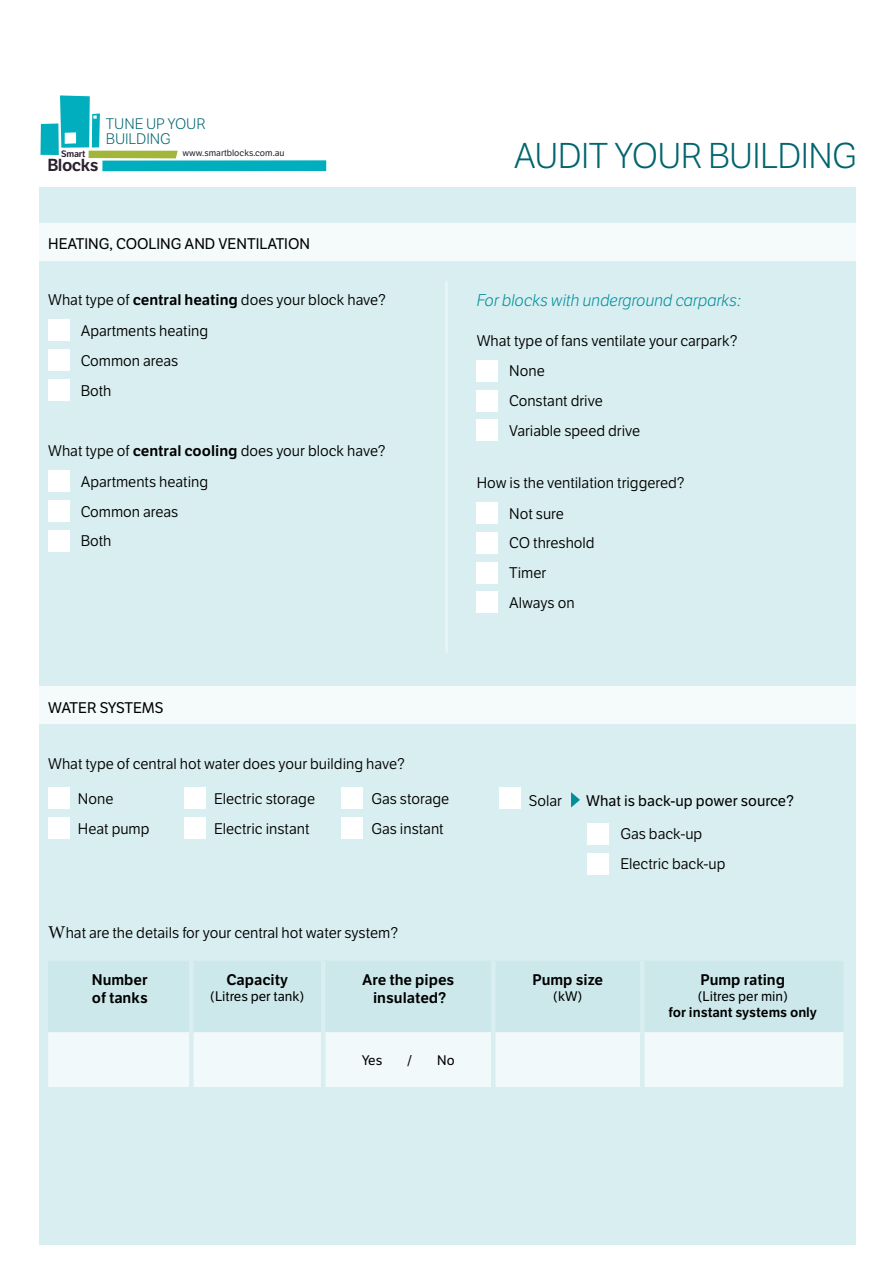
<style>
.page{position:relative;width:893px;height:1263px;background:#fff}
.page>*{position:absolute;margin:0;border:0;box-sizing:border-box;transform-origin:0 0}
.t1{font:300 34.8px "LFT Etica";letter-spacing:-.02em;color:#01656e}
.t2{font:600 16.95px "LFT Etica";letter-spacing:-.03em;color:#2b2030}
.t3{font:italic 300 16.5px "LFT Etica";color:#008e9b}
.t4{font:15px/30px "LFT Etica";color:#000}
.t5{font:600 15px/18px "LFT Etica";color:#000}
.t6{font:15px "LFT Etica";color:#000}
.t7{font:15px "LFT Etica";letter-spacing:-.03em;color:#000}
.t8{font:300 14.85px/14.9px "LFT Etica";letter-spacing:-.005em;color:#01656e}
.t9{font:13.5px "LFT Etica";color:#000}
.t10{font:600 13.5px "LFT Etica";color:#000}
.t11{font:600 9.15px "LFT Etica";letter-spacing:-.03em;color:#2b2030}
.t12{font:9px "LFT Etica";color:#2b2030}
.s1{font-weight:600}
.s2{font-family:"Minion Pro";font-size:18px}
</style>
<div class="page">
<div style="left:102px;top:160px;width:224px;height:11px;background:#00aebd"></div>
<svg style="left:40px;top:95px;width:138px;height:63px"></svg>
<div style="left:40px;top:187px;width:816px;height:1057px;background:#d9eef0"></div>
<div style="left:28px;top:223px;width:836px;height:37px;background:#f5fafb"></div>
<div style="left:28px;top:686px;width:836px;height:38px;background:#f5fafb"></div>
<div style="left:48px;top:320px;width:21px;height:21px;background:#fff"></div>
<div style="left:48px;top:350px;width:21px;height:21px;background:#fff"></div>
<div style="left:48px;top:379px;width:21px;height:22px;background:#fff"></div>
<div style="left:48px;top:471px;width:21px;height:21px;background:#fff"></div>
<div style="left:48px;top:500px;width:21px;height:22px;background:#fff"></div>
<div style="left:48px;top:530px;width:21px;height:21px;background:#fff"></div>
<div style="left:477px;top:360px;width:21px;height:21px;background:#fff"></div>
<div style="left:477px;top:390px;width:21px;height:21px;background:#fff"></div>
<div style="left:477px;top:420px;width:21px;height:21px;background:#fff"></div>
<div style="left:477px;top:502px;width:21px;height:22px;background:#fff"></div>
<div style="left:477px;top:532px;width:21px;height:21px;background:#fff"></div>
<div style="left:477px;top:562px;width:21px;height:21px;background:#fff"></div>
<div style="left:477px;top:592px;width:21px;height:21px;background:#fff"></div>
<div style="left:48px;top:788px;width:21px;height:21px;background:#fff"></div>
<div style="left:184px;top:788px;width:22px;height:21px;background:#fff"></div>
<div style="left:342px;top:788px;width:21px;height:21px;background:#fff"></div>
<div style="left:499px;top:788px;width:21px;height:21px;background:#fff"></div>
<svg style="left:571px;top:792px;width:9px;height:15px"></svg>
<div style="left:48px;top:817px;width:21px;height:22px;background:#fff"></div>
<div style="left:184px;top:817px;width:22px;height:22px;background:#fff"></div>
<div style="left:342px;top:817px;width:21px;height:22px;background:#fff"></div>
<div style="left:48px;top:961px;width:795px;height:71px;background:#cce8eb"></div>
<div style="left:48px;top:1032px;width:795px;height:55px;background:#f2f9fa"></div>
<div style="left:189px;top:961px;width:5px;height:71px;background:#d9eef0"></div>
<hr style="left:321px;top:961px;width:4px;height:71px;background:#d9eef0">
<hr style="left:491px;top:961px;width:4px;height:71px;background:#d9eef0">
<hr style="left:640px;top:961px;width:4px;height:71px;background:#d9eef0">
<div style="left:189px;top:1032px;width:5px;height:55px;background:#d9eef0"></div>
<hr style="left:321px;top:1032px;width:4px;height:55px;background:#d9eef0">
<hr style="left:491px;top:1032px;width:4px;height:55px;background:#d9eef0">
<hr style="left:640px;top:1032px;width:4px;height:55px;background:#d9eef0">
<div style="left:588px;top:823px;width:21px;height:21px;background:#fff"></div>
<div style="left:588px;top:853px;width:21px;height:21px;background:#fff"></div>
<hr style="left:445px;top:281px;width:3px;height:372px;background:#e6f4f5">
<p class="t8" style="left:106px;top:116px;width:101px">TUNE UP YOUR<br>BUILDING</p>
<p class="t12" style="left:183px;top:147px;width:104px">www.smartblocks.com.au</p>
<p class="t11" style="left:61px;top:148px;width:26px">Smart</p>
<h1 class="t1" style="left:514px;top:136px;width:345px">AUDIT YOUR BUILDING</h1>
<p class="t2" style="left:47px;top:155px;width:53px">Blocks</p>
<p class="t6" style="left:48px;top:234px;width:20px">Heating</p>
<p class="t6" style="left:109px;top:234px;width:48px">, cooling</p>
<p class="t6" style="left:185px;top:234px;width:52px">an d ventilati</p>
<p class="t6" style="left:288px;top:234px;width:21px">on</p>
<p class="t4" style="left:81px;top:285px;width:307px;text-indent:-33px">What type of <span class="s1">central heating</span> does your block have?<br>Apartments heating<br>Common areas<br>Both</p>
<p class="t4" style="left:81px;top:436px;width:307px;text-indent:-33px">What type of <span class="s1">central cooling</span> does your block have?<br>Apartments heating<br>Common areas<br>Both</p>
<p class="t7" style="left:48px;top:698px;width:116px">WATER Syste ms</p>
<p class="t3" style="left:477px;top:291px;width:266px">For blocks with underground carparks:</p>
<p class="t4" style="left:509px;top:326px;width:230px;text-indent:-33px">What type of fans ventilate your carpark?<br>None<br>Constant drive<br>Variable speed drive</p>
<p class="t4" style="left:509px;top:468px;width:177px;text-indent:-33px">How is the ventilation triggered?<br>Not sure<br>CO threshold<br>Timer<br>Always on</p>
<p class="t4" style="left:48px;top:749px;width:358px">What type of central hot water does your building have?</p>
<p class="t4" style="left:78px;top:784px;width:37px">None</p>
<p class="t4" style="left:214px;top:784px;width:103px">Electric storage</p>
<p class="t4" style="left:371px;top:784px;width:79px">Gas storage</p>
<p class="t4" style="left:529px;top:786px;width:35px">Solar</p>
<p class="t6" style="left:586px;top:791px;width:209px">What is back-up power source?</p>
<p class="t4" style="left:78px;top:814px;width:73px">Heat pump</p>
<p class="t4" style="left:214px;top:814px;width:97px">Electric instant</p>
<p class="t4" style="left:371px;top:814px;width:74px">Gas instant</p>
<p class="t4" style="left:620px;top:820px;width:107px">Gas back-up<br>Electric back-up</p>
<p class="t4" style="left:48px;top:918px;width:351px"><span class="s2">W</span>hat are the details for your central hot water system?</p>
<p class="t5" style="left:92px;top:970px;width:58px">Number of tanks</p>
<p class="t5" style="left:226px;top:970px;width:63px">Capacity</p>
<p class="t5" style="left:362px;top:970px;width:94px;text-align:center">Are the pipes insulated?</p>
<p class="t5" style="left:532px;top:970px;width:72px">Pump size</p>
<p class="t9" style="left:210px;top:987px;width:95px">(Litres per tank)</p>
<p class="t9" style="left:553px;top:987px;width:31px">(kW)</p>
<p class="t9" style="left:362px;top:1051px;width:22px">Yes</p>
<p class="t9" style="left:407px;top:1051px;width:7px">/</p>
<p class="t9" style="left:437px;top:1051px;width:19px">No</p>
<p class="t5" style="left:700px;top:970px;width:86px">Pump rating</p>
<p class="t9" style="left:698px;top:987px;width:92px">(Litres per min)</p>
<p class="t10" style="left:668px;top:1004px;width:150px">for instant systems only</p>
</div>
